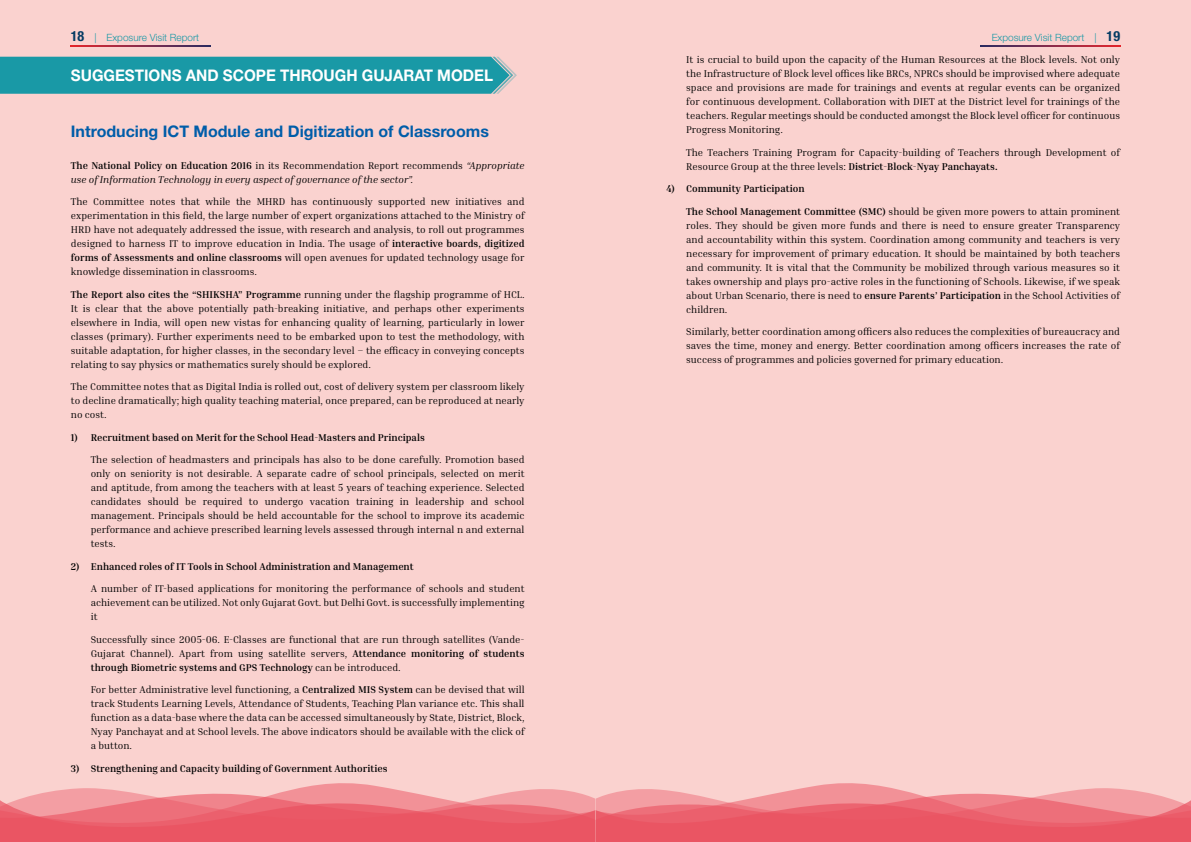
<style>
.page{position:relative;width:1191px;height:842px;background:#fff}
.page>*{position:absolute;margin:0;border:0;box-sizing:border-box;transform-origin:0 0}
.t1{font:700 16px "Helvetica Neue LT Std";color:#005da9}
.t2{font:700 16px "Helvetica Neue LT Std";color:#fff;scale:.95 1}
.t3{font:10px/14px "Inria Serif";color:#000;text-align:justify}
.t4{font:700 10px "Inria Serif";color:#000}
.t5{font:italic 10px/14px "Inria Serif";color:#000}
.t6{font:300 10px "Helvetica Neue LT Std";color:#1999a6}
.s1{font-weight:700;font-stretch:condensed;font-size:14px;color:#053b63}
.s2{font-weight:700}
.s3{font-weight:700;font-style:normal}
.s4{font-style:normal}
</style>
<div class="page">
<div style="left:0;top:0;width:595px;height:842px;background:#fad2cf"></div>
<div style="left:595px;top:0;width:596px;height:842px;background:#fad2cf"></div>
<svg style="left:0;top:783px;width:1191px;height:59px"></svg>
<svg style="left:981px;top:45px;width:139px;height:2px"></svg>
<svg style="left:71px;top:45px;width:139px;height:2px"></svg>
<div style="left:0;top:57px;width:517px;height:37px;background:#1999a6"></div>
<p class="t6" style="left:71px;top:31px;width:130px"><span class="s1">18</span> | Exposure Visit Report</p>
<p class="t6" style="left:991px;top:31px;width:130px">Exposure Visit Report | <span class="s1">19</span></p>
<p class="t3" style="left:686px;top:53px;width:435px">It is crucial to build upon the capacity of the Human Resources at the Block levels. Not only the Infrastructure of Block level offices like BRCs, NPRCs should be improvised where adequate space and provisions are made for trainings and events at regular events can be organized for continuous development. Collaboration with DIET at the District level for trainings of the teachers. Regular meetings should be conducted amongst the Block level officer for continuous Progress Monitoring.</p>
<p class="t3" style="left:686px;top:145px;width:435px">The Teachers Training Program for Capacity-building of Teachers through Development of<br>Resource Group at the three levels: <span class="s2">District-Block-Nyay Panchayats.</span></p>
<p class="t4" style="left:666px;top:182px;width:140px">4) Community Participation</p>
<p class="t3" style="left:686px;top:204px;width:435px"><span class="s2">The School Management Committee (SMC)</span> should be given more powers to attain prominent roles. They should be given more funds and there is need to ensure greater Transparency and accountability within this system. Coordination among community and teachers is very necessary for improvement of primary education. It should be maintained by both teachers and community. It is vital that the Community be mobilized through various measures so it takes ownership and plays pro-active roles in the functioning of Schools. Likewise, if we speak about Urban Scenario, there is need to <span class="s2">ensure Parents’ Participation</span> in the School Activities of children.</p>
<p class="t3" style="left:686px;top:325px;width:435px">Similarly, better coordination among officers also reduces the complexities of bureaucracy and saves the time, money and energy. Better coordination among officers increases the rate of success of programmes and policies governed for primary education.</p>
<h1 class="t2" style="left:71px;top:65px;width:446px">SUGGESTIONS AND SCOPE THROUGH GUJARAT MODEL</h1>
<h1 class="t1" style="left:71px;top:122px;width:419px">Introducing ICT Module and Digitization of Classrooms</h1>
<p class="t5" style="left:71px;top:158px;width:455px"><span class="s3">The National Policy on Education 2016</span> <span class="s4">in its Recommendation Report recommends</span> “Appropriate use of Information Technology in every aspect of governance of the sector”.</p>
<p class="t3" style="left:71px;top:194px;width:455px">The Committee notes that while the MHRD has continuously supported new initiatives and experimentation in this field, the large number of expert organizations attached to the Ministry of HRD have not adequately addressed the issue, with research and analysis, to roll out programmes designed to harness IT to improve education in India. The usage of <span class="s2">interactive boards, digitized forms of Assessments and online classrooms</span> will open avenues for updated technology usage for knowledge dissemination in classrooms.</p>
<p class="t3" style="left:71px;top:287px;width:455px"><span class="s2">The Report also cites the “SHIKSHA” Programme</span> running under the flagship programme of HCL.<br>It is clear that the above potentially path-breaking initiative, and perhaps other experiments elsewhere in India, will open new vistas for enhancing quality of learning, particularly in lower classes (primary). Further experiments need to be embarked upon to test the methodology, with suitable adaptation, for higher classes, in the secondary level – the efficacy in conveying concepts relating to say physics or mathematics surely should be explored.</p>
<p class="t3" style="left:71px;top:379px;width:455px">The Committee notes that as Digital India is rolled out, cost of delivery system per classroom likely to decline dramatically; high quality teaching material, once prepared, can be reproduced at nearly no cost.</p>
<p class="t4" style="left:71px;top:431px;width:355px">1) Recruitment based on Merit for the School Head-Masters and Principals</p>
<p class="t3" style="left:91px;top:452px;width:435px">The selection of headmasters and principals has also to be done carefully. Promotion based only on seniority is not desirable. A separate cadre of school principals, selected on merit and aptitude, from among the teachers with at least 5 years of teaching experience. Selected candidates should be required to undergo vacation training in leadership and school management. Principals should be held accountable for the school to improve its academic performance and achieve prescribed learning levels assessed through internal n and external tests.</p>
<p class="t4" style="left:71px;top:560px;width:344px">2) Enhanced roles of IT Tools in School Administration and Management</p>
<p class="t3" style="left:91px;top:581px;width:435px">A number of IT-based applications for monitoring the performance of schools and student achievement can be utilized. Not only Gujarat Govt. but Delhi Govt. is successfully implementing it</p>
<p class="t3" style="left:91px;top:632px;width:435px">Successfully since 2005-06. E-Classes are functional that are run through satellites (Vande-Gujarat Channel). Apart from using satellite servers, <span class="s2">Attendance monitoring of students through Biometric systems and GPS Technology</span> can be introduced.</p>
<p class="t3" style="left:91px;top:682px;width:435px">For better Administrative level functioning, a <span class="s2">Centralized MIS System</span> can be devised that will track Students Learning Levels, Attendance of Students, Teaching Plan variance etc. This shall function as a data-base where the data can be accessed simultaneously by State, District, Block, Nyay Panchayat and at School levels. The above indicators should be available with the click of a button.</p>
<p class="t4" style="left:71px;top:762px;width:318px">3) Strengthening and Capacity building of Government Authorities</p>
</div>
